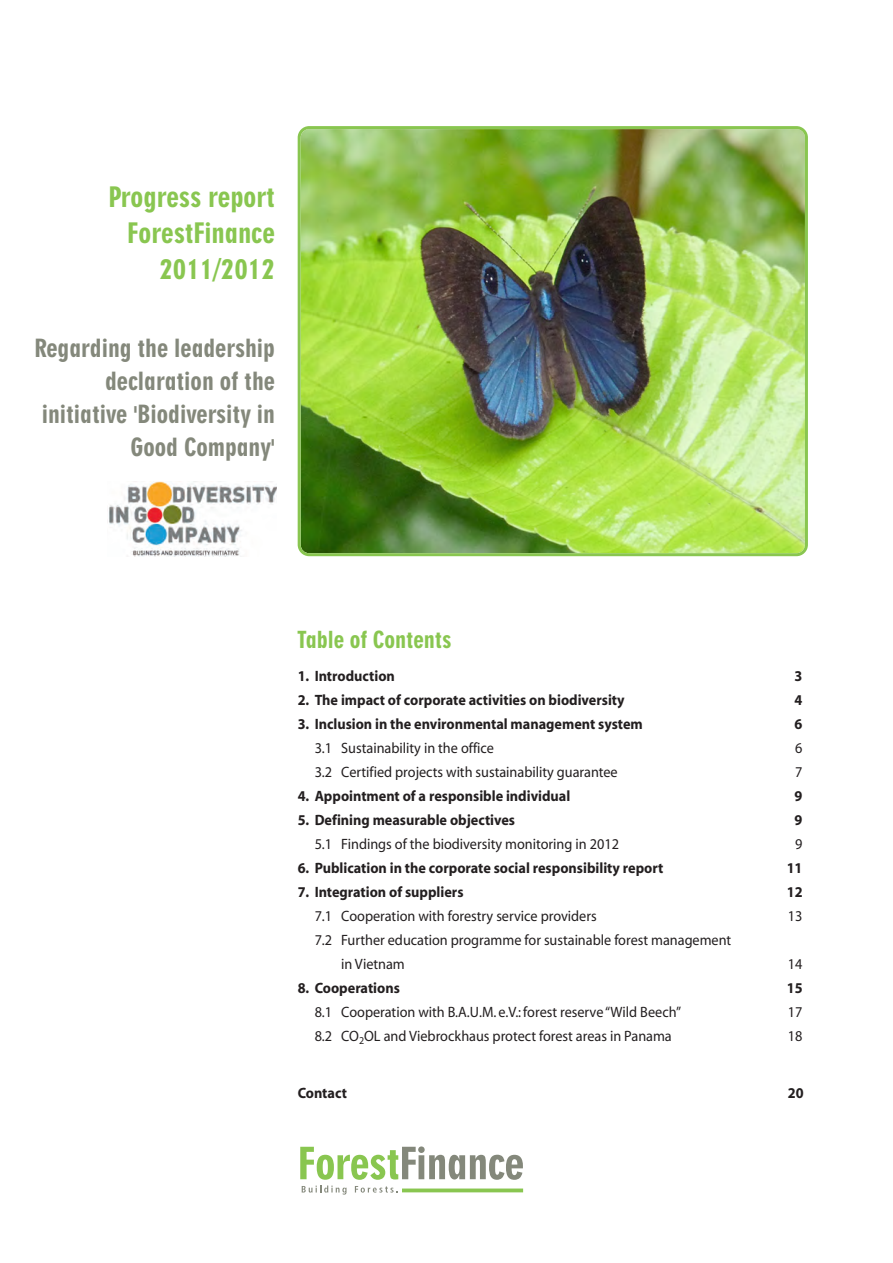
<style>
.page{position:relative;width:893px;height:1263px;background:#fff}
.page>*{position:absolute;margin:0;border:0;box-sizing:border-box;transform-origin:0 0}
.t1{font:27px/36px "Geometric 706 BT Black Condensed B";color:#89c650;text-align:right}
.t2{font:24px/33px "Geometric 706 BT Black Condensed B";color:#84887b;text-align:right}
.t3{font:22.5px "Geometric 706 BT Black Condensed B";color:#89c650}
.t4{font:15px/24px "Myriad";color:#231f20;scale:.95 1}
.t5{font:700 15px "Myriad";color:#231f20;scale:.95 1}
</style>
<div class="page">
<img style="left:298px;top:126px;width:510px;height:430px">
<svg style="left:300px;top:1146px;width:223px;height:48px"></svg>
<img style="left:107px;top:482px;width:169px;height:75px">
<h1 class="t1" style="left:108px;top:182px;width:168px">Progress report<br>ForestFinance<br>2011/2012</h1>
<h2 class="t2" style="left:35px;top:334px;width:242px">Regarding the leadership declaration of the initiative 'Biodiversity in<br>Good Company'</h2>
<h3 class="t3" style="left:298px;top:631px;width:155px">Table of Contents</h3>
<p class="t5" style="left:298px;top:670px;width:104px">1. Introduction</p>
<p class="t5" style="left:795px;top:670px;width:10px">3</p>
<p class="t5" style="left:298px;top:694px;width:346px">2. The impact of corporate activities on biodiversity</p>
<p class="t5" style="left:795px;top:694px;width:10px">4</p>
<p class="t5" style="left:298px;top:718px;width:365px">3. Inclusion in the environmental management system</p>
<p class="t5" style="left:795px;top:718px;width:10px">6</p>
<p class="t4" style="left:315px;top:737px;width:190px">3.1 Sustainability in the office</p>
<p class="t4" style="left:795px;top:737px;width:9px">6</p>
<p class="t4" style="left:315px;top:761px;width:321px">3.2 Certified projects with sustainability guarantee</p>
<p class="t4" style="left:795px;top:761px;width:9px">7</p>
<p class="t5" style="left:298px;top:790px;width:288px">4. Appointment of a responsible individual</p>
<p class="t5" style="left:795px;top:790px;width:10px">9</p>
<p class="t5" style="left:298px;top:814px;width:230px">5. Defining measurable objectives</p>
<p class="t5" style="left:795px;top:814px;width:10px">9</p>
<p class="t4" style="left:315px;top:833px;width:322px">5.1 Findings of the biodiversity monitoring in 2012</p>
<p class="t4" style="left:795px;top:833px;width:9px">9</p>
<p class="t5" style="left:298px;top:862px;width:386px">6. Publication in the corporate social responsibility report</p>
<p class="t5" style="left:787px;top:862px;width:18px">11</p>
<p class="t5" style="left:298px;top:886px;width:176px">7. Integration of suppliers</p>
<p class="t5" style="left:787px;top:886px;width:18px">12</p>
<p class="t4" style="left:315px;top:905px;width:298px">7.1 Cooperation with forestry service providers</p>
<p class="t4" style="left:788px;top:905px;width:17px">13</p>
<p class="t4" style="left:341px;top:929px;width:412px;text-indent:-26px">7.2 Further education programme for sustainable forest management in Vietnam</p>
<p class="t4" style="left:788px;top:953px;width:17px">14</p>
<p class="t5" style="left:298px;top:982px;width:109px">8. Cooperations</p>
<p class="t5" style="left:787px;top:982px;width:18px">15</p>
<p class="t4" style="left:315px;top:1001px;width:387px">8.1 Cooperation with B.A.U.M. e.V.: forest reserve “Wild Beech”</p>
<p class="t4" style="left:788px;top:1001px;width:17px">17</p>
<p class="t4" style="left:315px;top:1025px;width:377px">8.2 CO<sub>2</sub>OL and Viebrockhaus protect forest areas in Panama</p>
<p class="t4" style="left:788px;top:1025px;width:17px">18</p>
<p class="t5" style="left:298px;top:1087px;width:53px">Contact</p>
<p class="t5" style="left:788px;top:1087px;width:18px">20</p>
</div>
